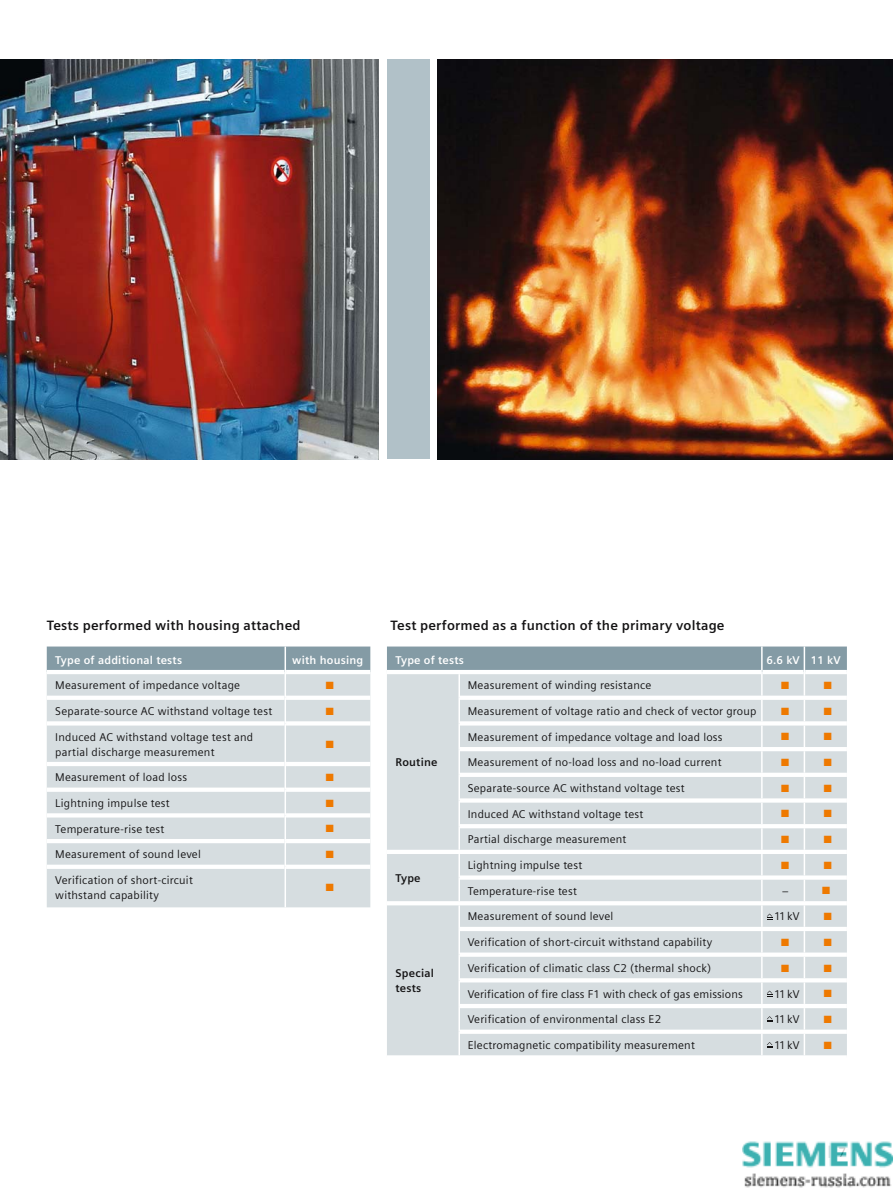
<style>
.page{position:relative;width:893px;height:1191px;background:#fff}
.page>*{position:absolute;margin:0;border:0;box-sizing:border-box;transform-origin:0 0}
.t1{font:700 13.5px "Siemens Sans";letter-spacing:.015em;color:#141314}
.t2{font:700 13.5px "Siemens Sans";color:#849ba5}
.t3{font:11.25px/14.9px "Siemens Sans";letter-spacing:.02em;color:#141314}
.t4{font:700 11.25px "Siemens Sans";letter-spacing:.02em;color:#fff}
.t5{font:700 11.25px/14.9px "Siemens Sans";letter-spacing:.02em;color:#141314}
.t6{font:10.5px "Zapf Dingbats ITC";color:#ee7900}
.s1{font-weight:400;color:#141314}
</style>
<div class="page">
<img style="left:0;top:60px;width:378px;height:399px">
<img style="left:438px;top:60px;width:455px;height:399px">
<div style="left:47px;top:725px;width:323px;height:182px;background:#d6dde0"></div>
<hr style="left:47px;top:762px;width:238px;height:4px;background:#fff">
<hr style="left:286px;top:762px;width:84px;height:4px;background:#fff">
<div style="left:47px;top:787px;width:238px;height:5px;background:#fff"></div>
<div style="left:286px;top:787px;width:84px;height:5px;background:#fff"></div>
<hr style="left:47px;top:813px;width:238px;height:4px;background:#fff">
<hr style="left:286px;top:813px;width:84px;height:4px;background:#fff">
<hr style="left:47px;top:839px;width:238px;height:4px;background:#fff">
<hr style="left:286px;top:839px;width:84px;height:4px;background:#fff">
<div style="left:47px;top:864px;width:238px;height:5px;background:#fff"></div>
<div style="left:286px;top:864px;width:84px;height:5px;background:#fff"></div>
<svg style="left:47px;top:646px;width:323px;height:77px;background:#c3cdd2"></svg>
<hr style="left:285px;top:723px;width:1px;height:41px;background:#fff">
<svg style="left:285px;top:764px;width:1px;height:102px"></svg>
<hr style="left:285px;top:866px;width:1px;height:41px;background:#fff">
<svg style="left:387px;top:1055px;width:460px;height:1px"></svg>
<svg style="left:387px;top:646px;width:460px;height:409px;background:#d7dee1"></svg>
<div style="left:387px;top:60px;width:42px;height:399px;background:#b1c1c8"></div>
<img style="left:742px;top:1141px;width:150px;height:47px">
<p class="t1" style="left:47px;top:619px;width:255px">Tests performed with housing attached</p>
<p class="t1" style="left:391px;top:619px;width:336px">Test performed as a function of the primary voltage</p>
<p class="t4" style="left:55px;top:655px;width:128px">Type of additional tests</p>
<p class="t4" style="left:292px;top:655px;width:73px">with housing</p>
<p class="t3" style="left:55px;top:679px;width:186px">Measurement of impedance voltage</p>
<p class="t6" style="left:326px;top:680px;width:9px">■</p>
<p class="t3" style="left:55px;top:704px;width:218px">Separate-source AC withstand voltage test</p>
<p class="t6" style="left:326px;top:706px;width:9px">■</p>
<p class="t3" style="left:55px;top:730px;width:199px">Induced AC withstand voltage test and partial discharge measurement</p>
<p class="t6" style="left:326px;top:739px;width:9px">■</p>
<p class="t3" style="left:55px;top:771px;width:133px">Measurement of load loss</p>
<p class="t6" style="left:326px;top:772px;width:9px">■</p>
<p class="t3" style="left:55px;top:796px;width:116px">Lightning impulse test</p>
<p class="t6" style="left:326px;top:798px;width:9px">■</p>
<p class="t3" style="left:55px;top:822px;width:111px">Temperature-rise test</p>
<p class="t6" style="left:326px;top:823px;width:9px">■</p>
<p class="t3" style="left:55px;top:848px;width:147px">Measurement of sound level</p>
<p class="t6" style="left:326px;top:849px;width:9px">■</p>
<p class="t3" style="left:55px;top:873px;width:139px">Verification of short-circuit withstand capability</p>
<p class="t6" style="left:326px;top:882px;width:9px">■</p>
<p class="t4" style="left:395px;top:655px;width:70px">Type of tests</p>
<p class="t4" style="left:766px;top:655px;width:76px">6.6 kV 11 kV</p>
<p class="t3" style="left:468px;top:679px;width:185px">Measurement of winding resistance</p>
<p class="t6" style="left:781px;top:680px;width:9px">■</p>
<p class="t6" style="left:824px;top:680px;width:9px">■</p>
<p class="t3" style="left:468px;top:704px;width:290px">Measurement of voltage ratio and check of vector group</p>
<p class="t6" style="left:781px;top:706px;width:9px">■</p>
<p class="t6" style="left:824px;top:706px;width:9px">■</p>
<p class="t3" style="left:468px;top:730px;width:256px">Measurement of impedance voltage and load loss</p>
<p class="t6" style="left:781px;top:731px;width:9px">■</p>
<p class="t6" style="left:824px;top:731px;width:9px">■</p>
<p class="t3" style="left:468px;top:756px;width:255px">Measurement of no-load loss and no-load current</p>
<p class="t6" style="left:781px;top:757px;width:9px">■</p>
<p class="t6" style="left:824px;top:757px;width:9px">■</p>
<p class="t3" style="left:468px;top:781px;width:218px">Separate-source AC withstand voltage test</p>
<p class="t6" style="left:781px;top:783px;width:9px">■</p>
<p class="t6" style="left:824px;top:783px;width:9px">■</p>
<p class="t3" style="left:468px;top:807px;width:177px">Induced AC withstand voltage test</p>
<p class="t6" style="left:781px;top:809px;width:9px">■</p>
<p class="t6" style="left:824px;top:809px;width:9px">■</p>
<p class="t3" style="left:468px;top:833px;width:160px">Partial discharge measurement</p>
<p class="t6" style="left:781px;top:834px;width:9px">■</p>
<p class="t6" style="left:824px;top:834px;width:9px">■</p>
<p class="t5" style="left:395px;top:756px;width:44px">Routine</p>
<p class="t3" style="left:468px;top:858px;width:116px">Lightning impulse test</p>
<p class="t6" style="left:781px;top:860px;width:9px">■</p>
<p class="t6" style="left:824px;top:860px;width:9px">■</p>
<p class="t3" style="left:468px;top:884px;width:111px">Temperature-rise test</p>
<p class="t3" style="left:782px;top:884px;width:8px">–</p>
<p class="t6" style="left:822px;top:886px;width:9px">■</p>
<p class="t5" style="left:395px;top:871px;width:27px">Type</p>
<p class="t5" style="left:395px;top:967px;width:40px">Special tests</p>
<p class="t3" style="left:468px;top:910px;width:147px">Measurement of sound level</p>
<p class="t3" style="left:774px;top:910px;width:27px">11 kV</p>
<p class="t6" style="left:824px;top:911px;width:9px">■</p>
<p class="t3" style="left:468px;top:936px;width:246px">Verification of short-circuit withstand capability</p>
<p class="t6" style="left:781px;top:937px;width:9px">■</p>
<p class="t6" style="left:824px;top:937px;width:9px">■</p>
<p class="t3" style="left:468px;top:961px;width:245px">Verification of climatic class C2 (thermal shock)</p>
<p class="t6" style="left:781px;top:963px;width:9px">■</p>
<p class="t6" style="left:824px;top:963px;width:9px">■</p>
<p class="t3" style="left:468px;top:987px;width:276px">Verification of fire class F1 with check of gas emissions</p>
<p class="t3" style="left:774px;top:987px;width:27px">11 kV</p>
<p class="t6" style="left:824px;top:988px;width:9px">■</p>
<p class="t3" style="left:468px;top:1013px;width:195px">Verification of environmental class E2</p>
<p class="t3" style="left:774px;top:1013px;width:27px">11 kV</p>
<p class="t6" style="left:824px;top:1014px;width:9px">■</p>
<p class="t3" style="left:468px;top:1038px;width:229px">Electromagnetic compatibility measurement</p>
<p class="t3" style="left:774px;top:1038px;width:27px">11 kV</p>
<p class="t6" style="left:824px;top:1040px;width:9px">■</p>
<p class="t2" style="left:827px;top:1145px;width:20px">| <span class="s1">7</span></p>
</div>
